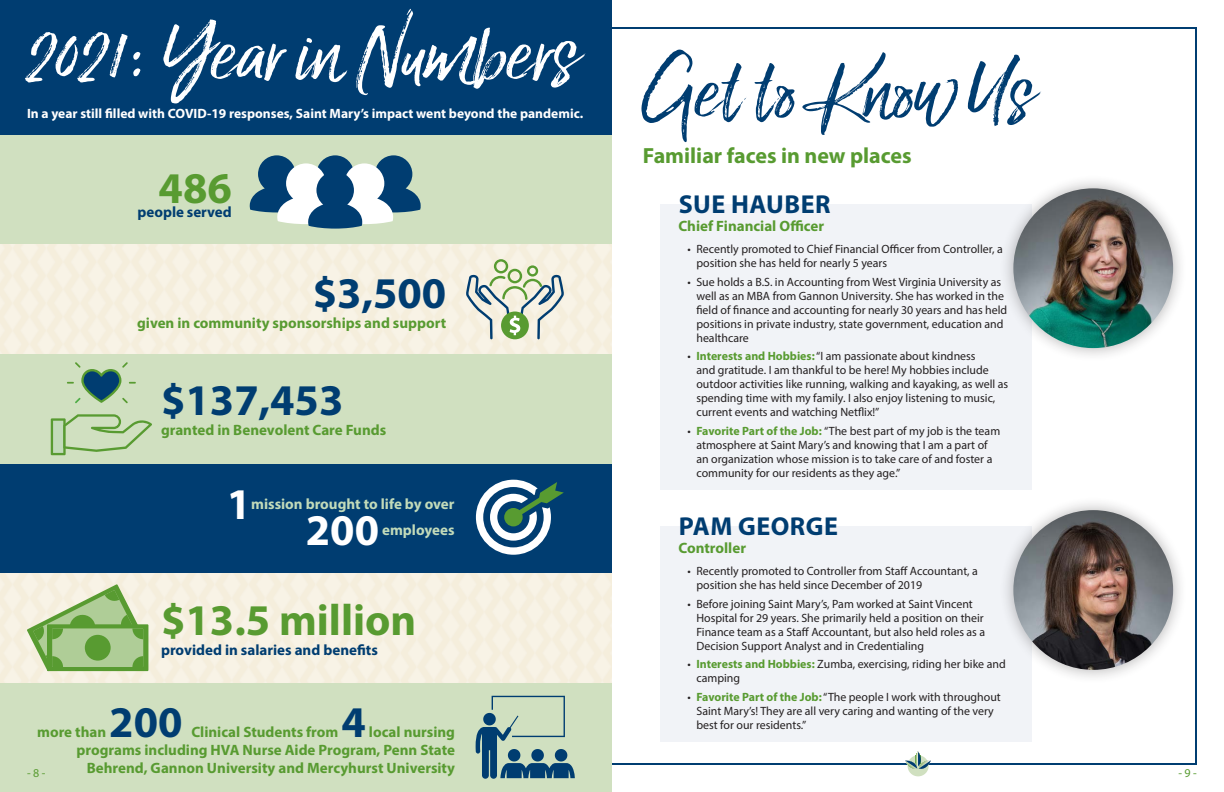
<style>
.page{position:relative;width:1224px;height:792px;background:#fff}
.page>*{position:absolute;margin:0;border:0;box-sizing:border-box;transform-origin:0 0}
.t1{font:97.9px "Lucky Fellas";color:#fff}
.t2{font:96px "Lucky Fellas";color:#003d71}
.t3{font:700 44px "Myriad Pro";color:#003d71}
.t4{font:700 44px "Myriad Pro";color:#589b31}
.t5{font:700 44px "Myriad Pro";color:#fff}
.t6{font:700 26px "Myriad Pro";letter-spacing:.02em;color:#003d71}
.t7{font:700 22px "Myriad Pro";color:#589b31}
.t8{font:700 15px/18px "Myriad Pro";color:#589b31;text-align:right}
.t9{font:700 15px "Myriad Pro";color:#003d71}
.t10{font:700 15px "Myriad Pro";color:#c2dbba}
.t11{font:700 13.5px "Myriad Pro";color:#fff}
.t12{font:12px/14px "Myriad Pro";color:#231f20}
.t13{font:12px "Myriad Pro";color:#589b31}
.s1{font-weight:700;color:#589b31}
</style>
<div class="page">
<div style="left:0;top:0;width:612px;height:135px;background:#003d71"></div>
<div style="left:0;top:463px;width:612px;height:110px;background:#003d71"></div>
<div style="left:0;top:135px;width:612px;height:109px;background:#d0e0c0"></div>
<div style="left:0;top:354px;width:612px;height:109px;background:#d0e0c0"></div>
<div style="left:0;top:683px;width:612px;height:109px;background:#d0e0c0"></div>
<svg style="left:51px;top:414px;width:101px;height:41px"></svg>
<svg style="left:67px;top:362px;width:69px;height:41px"></svg>
<svg style="left:47px;top:624px;width:101px;height:47px"></svg>
<svg style="left:27px;top:584px;width:116px;height:87px;background:#aac88e"></svg>
<svg style="left:476px;top:696px;width:99px;height:83px"></svg>
<svg style="left:466px;top:259px;width:98px;height:80px;background:#c9d3c0"></svg>
<svg style="left:250px;top:155px;width:171px;height:74px"></svg>
<svg style="left:476px;top:480px;width:88px;height:75px"></svg>
<div style="left:660px;top:205px;width:372px;height:285px;background:#f1f3f7"></div>
<div style="left:660px;top:526px;width:372px;height:216px;background:#f1f3f7"></div>
<div style="left:999px;top:174px;width:188px;height:188px;background:#231f20;opacity:.3"></div>
<img style="left:1013px;top:188px;width:160px;height:160px;border-radius:80px">
<div style="left:999px;top:496px;width:188px;height:188px;background:#231f20;opacity:.3"></div>
<img style="left:1013px;top:510px;width:160px;height:160px;border-radius:80px">
<svg style="left:905px;top:752px;width:26px;height:24px"></svg>
<p class="t1" style="left:27px;top:-1px;width:550px">2021: Year in Numbers</p>
<p class="t11" style="left:27px;top:105px;width:558px">In a year still filled with COVID-19 responses, Saint Mary’s impact went beyond the pandemic.</p>
<p class="t2" style="left:641px;top:38px;width:392px">Get to Know Us</p>
<p class="t7" style="left:643px;top:141px;width:270px">Familiar faces in new places</p>
<p class="t6" style="left:679px;top:188px;width:153px">SUE HAUBER</p>
<p class="t8" style="left:678px;top:217px;width:147px">Chief Financial Officer</p>
<p class="t12" style="left:696px;top:242px;width:308px;text-indent:-9px">• Recently promoted to Chief Financial Officer from Controller, a position she has held for nearly 5 years</p>
<p class="t12" style="left:696px;top:275px;width:312px;text-indent:-9px">• Sue holds a B.S. in Accounting from West Virginia University as well as an MBA from Gannon University. She has worked in the field of finance and accounting for nearly 30 years and has held positions in private industry, state government, education and healthcare</p>
<p class="t12" style="left:696px;top:349px;width:313px;text-indent:-9px">• <span class="s1">Interests and Hobbies:</span> “I am passionate about kindness<br>and gratitude. I am thankful to be here! My hobbies include outdoor activities like running, walking and kayaking, as well as spending time with my family. I also enjoy listening to music, current events and watching Netflix!”</p>
<p class="t12" style="left:696px;top:424px;width:305px;text-indent:-9px">• <span class="s1">Favorite Part of the Job:</span> “The best part of my job is the team atmosphere at Saint Mary’s and knowing that I am a part of an organization whose mission is to take care of and foster a community for our residents as they age.”</p>
<p class="t6" style="left:679px;top:510px;width:161px">PAM GEORGE</p>
<p class="t8" style="left:678px;top:539px;width:69px">Controller</p>
<p class="t12" style="left:696px;top:564px;width:283px;text-indent:-9px">• Recently promoted to Controller from Staff Accountant, a position she has held since December of 2019</p>
<p class="t12" style="left:696px;top:597px;width:290px;text-indent:-9px">• Before joining Saint Mary’s, Pam worked at Saint Vincent Hospital for 29 years. She primarily held a position on their Finance team as a Staff Accountant, but also held roles as a Decision Support Analyst and in Credentialing</p>
<p class="t12" style="left:696px;top:657px;width:311px;text-indent:-9px">• <span class="s1">Interests and Hobbies:</span> Zumba, exercising, riding her bike and camping</p>
<p class="t12" style="left:696px;top:690px;width:306px;text-indent:-9px">• <span class="s1">Favorite Part of the Job:</span> “The people I work with throughout<br>Saint Mary’s! They are all very caring and wanting of the very best for our residents.”</p>
<p class="t4" style="left:159px;top:159px;width:75px">486</p>
<p class="t9" style="left:138px;top:202px;width:96px">people served</p>
<p class="t3" style="left:313px;top:264px;width:135px">$3,500</p>
<p class="t8" style="left:137px;top:313px;width:311px">given in community sponsorships and support</p>
<p class="t3" style="left:161px;top:371px;width:184px">$137,453</p>
<p class="t8" style="left:161px;top:420px;width:227px">granted in Benevolent Care Funds</p>
<p class="t5" style="left:227px;top:476px;width:26px">1</p>
<p class="t10" style="left:251px;top:495px;width:205px">mission brought to life by over</p>
<p class="t5" style="left:306px;top:502px;width:75px">200</p>
<p class="t10" style="left:382px;top:521px;width:74px">employees</p>
<p class="t4" style="left:161px;top:592px;width:257px">$13.5 million</p>
<p class="t9" style="left:161px;top:641px;width:218px">provided in salaries and benefits</p>
<p class="t3" style="left:109px;top:694px;width:75px">200</p>
<p class="t3" style="left:341px;top:694px;width:26px">4</p>
<p class="t8" style="left:191px;top:723px;width:149px">Clinical Students from</p>
<p class="t8" style="left:37px;top:723px;width:71px">more than</p>
<p class="t8" style="left:77px;top:723px;width:380px">local nursing<br>programs including HVA Nurse Aide Program, Penn State<br>Behrend, Gannon University and Mercyhurst University</p>
<p class="t13" style="left:27px;top:765px;width:20px">- 8 -</p>
<p class="t13" style="left:1178px;top:765px;width:20px">- 9 -</p>
</div>
